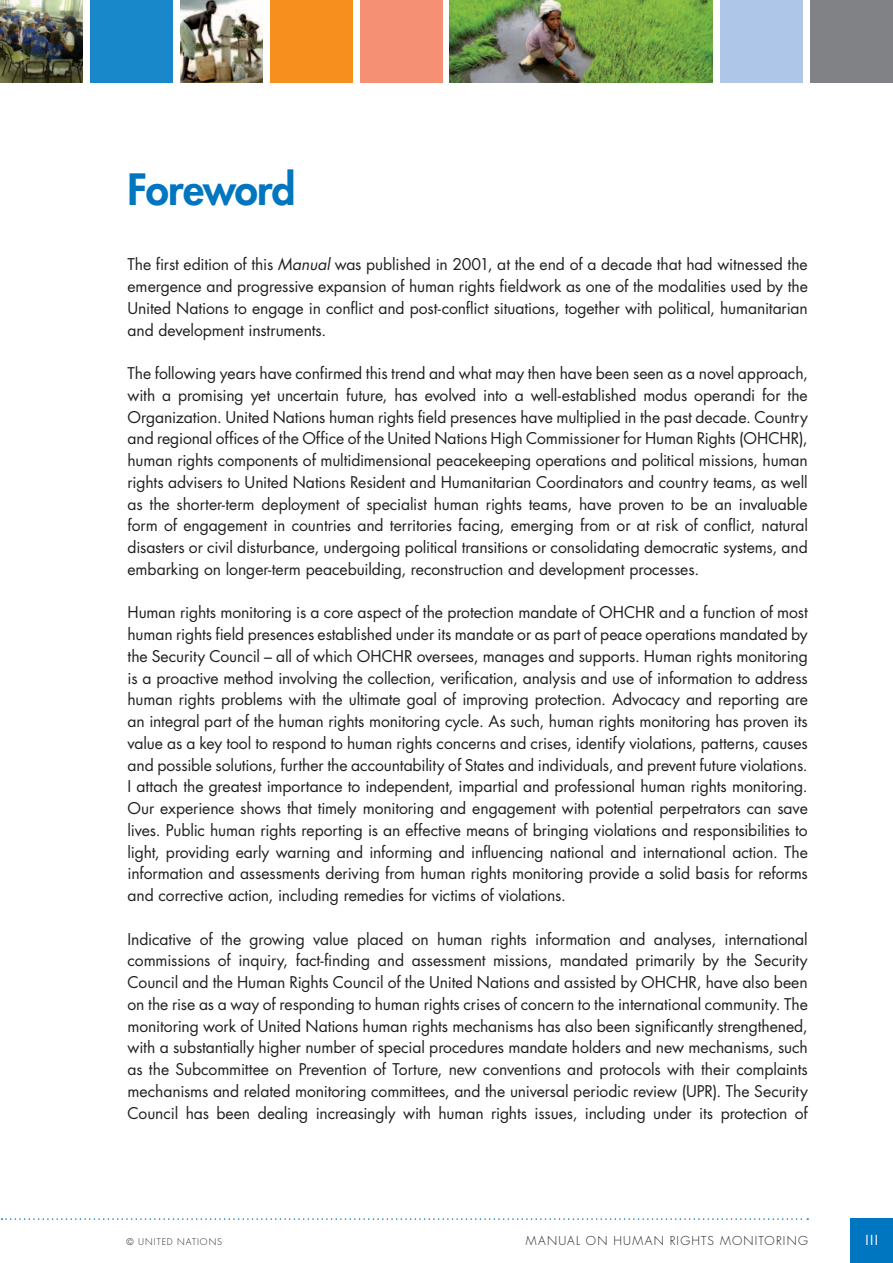
<style>
.page{position:relative;width:893px;height:1263px;background:#fff}
.page>*{position:absolute;margin:0;border:0;box-sizing:border-box;transform-origin:0 0}
.t1{font:800 42px "Futura";letter-spacing:-.015em;color:#0076c0}
.t2{font:15.75px/21.8px "Futura";letter-spacing:-.005em;color:#231f20;text-align:justify}
.t3{font:13.5px "Futura";color:#fff}
.t4{font:300 12px "Futura";letter-spacing:.105em;color:#231f20}
.t5{font:300 9px "Futura";letter-spacing:.105em;color:#231f20}
.s1{font-style:italic}
</style>
<div class="page">
<div style="left:720px;top:0;width:83px;height:83px;background:#aec7e8"></div>
<div style="left:810px;top:0;width:83px;height:83px;background:#808285"></div>
<div style="left:270px;top:0;width:83px;height:83px;background:#f78f1e"></div>
<img style="left:450px;top:0;width:263px;height:83px">
<img style="left:0;top:0;width:83px;height:83px">
<div style="left:90px;top:0;width:83px;height:83px;background:#1888ca"></div>
<img style="left:180px;top:0;width:83px;height:83px">
<div style="left:360px;top:0;width:83px;height:83px;background:#f69075"></div>
<div style="left:850px;top:1218px;width:43px;height:45px;background:#0076c0"></div>
<svg style="left:2px;top:1218px;width:806px;height:2px"></svg>
<h1 class="t1" style="left:128px;top:163px;width:170px">Foreword</h1>
<p class="t2" style="left:128px;top:254px;width:682px">The first edition of this <span class="s1">Manual</span> was published in 2001, at the end of a decade that had witnessed the emergence and progressive expansion of human rights fieldwork as one of the modalities used by the United Nations to engage in conflict and post-conflict situations, together with political, humanitarian and development instruments.</p>
<p class="t2" style="left:128px;top:363px;width:682px">The following years have confirmed this trend and what may then have been seen as a novel approach, with a promising yet uncertain future, has evolved into a well-established modus operandi for the Organization. United Nations human rights field presences have multiplied in the past decade. Country and regional offices of the Office of the United Nations High Commissioner for Human Rights (OHCHR), human rights components of multidimensional peacekeeping operations and political missions, human rights advisers to United Nations Resident and Humanitarian Coordinators and country teams, as well as the shorter-term deployment of specialist human rights teams, have proven to be an invaluable form of engagement in countries and territories facing, emerging from or at risk of conflict, natural disasters or civil disturbance, undergoing political transitions or consolidating democratic systems, and embarking on longer-term peacebuilding, reconstruction and development processes.</p>
<p class="t2" style="left:128px;top:602px;width:682px">Human rights monitoring is a core aspect of the protection mandate of OHCHR and a function of most human rights field presences established under its mandate or as part of peace operations mandated by the Security Council – all of which OHCHR oversees, manages and supports. Human rights monitoring is a proactive method involving the collection, verification, analysis and use of information to address human rights problems with the ultimate goal of improving protection. Advocacy and reporting are an integral part of the human rights monitoring cycle. As such, human rights monitoring has proven its value as a key tool to respond to human rights concerns and crises, identify violations, patterns, causes and possible solutions, further the accountability of States and individuals, and prevent future violations.<br>I attach the greatest importance to independent, impartial and professional human rights monitoring.<br>Our experience shows that timely monitoring and engagement with potential perpetrators can save lives. Public human rights reporting is an effective means of bringing violations and responsibilities to light, providing early warning and informing and influencing national and international action. The information and assessments deriving from human rights monitoring provide a solid basis for reforms and corrective action, including remedies for victims of violations.</p>
<p class="t2" style="left:128px;top:928px;width:682px">Indicative of the growing value placed on human rights information and analyses, international commissions of inquiry, fact-finding and assessment missions, mandated primarily by the Security Council and the Human Rights Council of the United Nations and assisted by OHCHR, have also been on the rise as a way of responding to human rights crises of concern to the international community. The monitoring work of United Nations human rights mechanisms has also been significantly strengthened, with a substantially higher number of special procedures mandate holders and new mechanisms, such as the Subcommittee on Prevention of Torture, new conventions and protocols with their complaints mechanisms and related monitoring committees, and the universal periodic review (UPR). The Security Council has been dealing increasingly with human rights issues, including under its protection of</p>
<p class="t5" style="left:127px;top:1236px;width:97px">© UNITED NATIONS</p>
<p class="t4" style="left:526px;top:1233px;width:284px">MANUAL ON HUMAN RIGHTS MONITORING</p>
<p class="t3" style="left:865px;top:1231px;width:14px">III</p>
</div>
